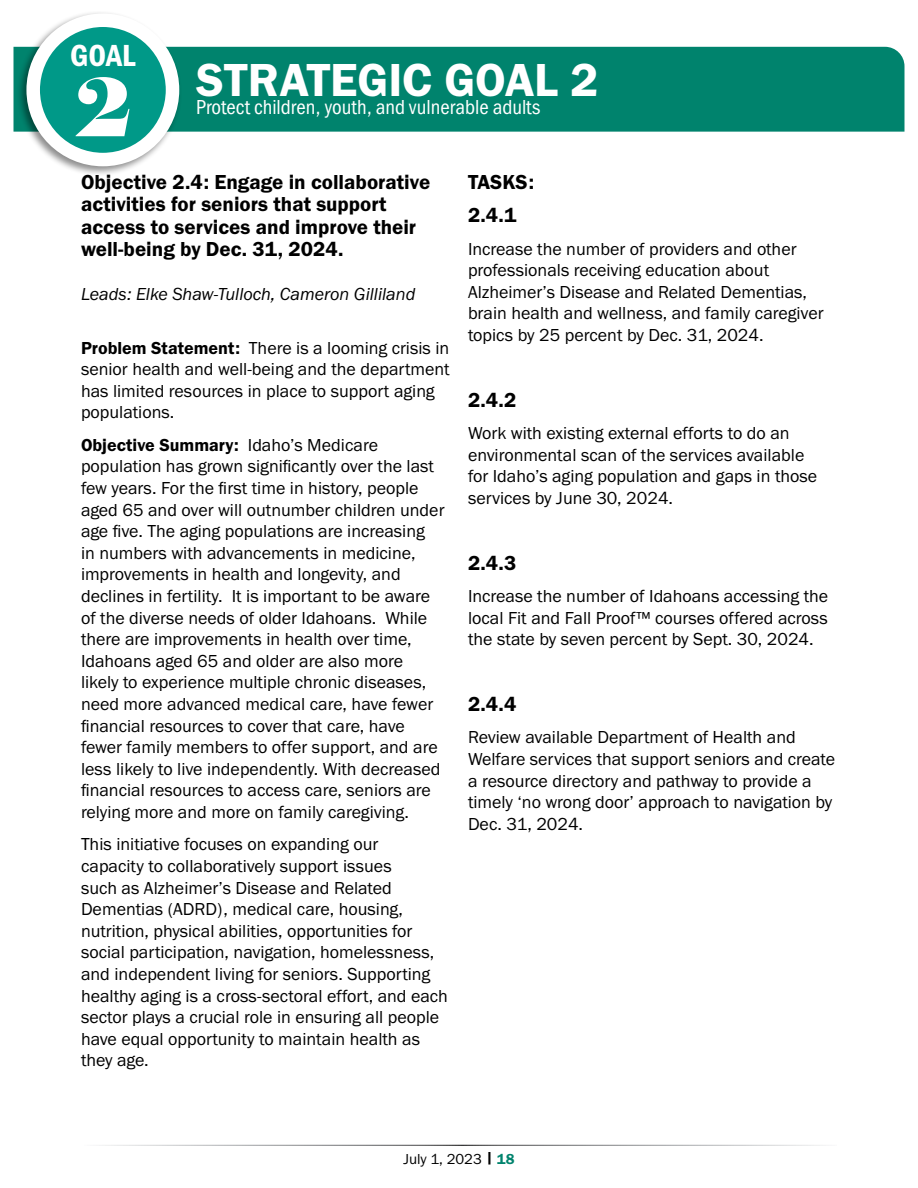
<style>
.page{position:relative;width:918px;height:1188px;background:#fff}
.page>*{position:absolute;margin:0;border:0;box-sizing:border-box;transform-origin:0 0}
.t1{font:79.95px "Elephant";color:#fff}
.t2{font:48px "Franklin Gothic URW Dem";color:#fff}
.t3{font:31.65px "Franklin Gothic URW Con Dem";color:#fff}
.t4{font:21px/22.5px "Franklin Gothic URW Dem";color:#000}
.t5{font:21px "Franklin Gothic URW Cond";color:#fff}
.t6{font:18px/21.6px "Franklin Gothic URW Boo";color:#000}
.t7{font:18px "Franklin Gothic URW Boo Ita";color:#000}
.t8{font:18px "Franklin Gothic URW Dem";color:#000}
.t9{font:15px "Franklin Gothic URW Boo";color:#000}
.s1{font-family:"Franklin Gothic URW Dem"}
.s2{font-family:"Franklin Gothic URW Boo"}
.s3{font-family:"Franklin Gothic URW Dem";color:#00836d}
</style>
<div class="page">
<div style="left:14px;top:47px;width:890px;height:85px;background:#00836d"></div>
<div style="left:16px;top:11px;width:166px;height:165px;background:#000;opacity:.45"></div>
<div style="left:33px;top:20px;width:140px;height:140px;background:#098;border-radius:50%"></div>
<div style="left:26px;top:13px;width:153px;height:153px;border:14px solid #fff;border-radius:50%"></div>
<h3 class="t3" style="left:70px;top:34px;width:67px">GOAL</h3>
<h1 class="t1" style="left:74px;top:58px;width:60px">2</h1>
<h2 class="t2" style="left:196px;top:51px;width:404px">STRATEGIC GOAL 2</h2>
<p class="t5" style="left:196px;top:92px;width:346px">Protect children, youth, and vulnerable adults</p>
<p class="t4" style="left:81px;top:170px;width:351px">Objective 2.4: Engage in collaborative activities for seniors that support access to services and improve their well-being by Dec. 31, 2024.</p>
<p class="t7" style="left:81px;top:282px;width:336px">Leads: Elke Shaw-Tulloch, Cameron Gilliland</p>
<p class="t6" style="left:81px;top:337px;width:370px"><span class="s1">Problem Statement:</span> There is a looming crisis in senior health and well-being and the department has limited resources in place to support aging populations.</p>
<p class="t8" style="left:81px;top:434px;width:299px">Objective Summary: <span class="s2">Idaho’s Medicare</span></p>
<p class="t6" style="left:81px;top:455px;width:365px">population has grown significantly over the last few years. For the first time in history, people aged 65 and over will outnumber children under age five. The aging populations are increasing<br>in numbers with advancements in medicine, improvements in health and longevity, and declines in fertility. It is important to be aware of the diverse needs of older Idahoans. While there are improvements in health over time, Idahoans aged 65 and older are also more likely to experience multiple chronic diseases, need more advanced medical care, have fewer financial resources to cover that care, have fewer family members to offer support, and are less likely to live independently. With decreased financial resources to access care, seniors are relying more and more on family caregiving.</p>
<p class="t6" style="left:81px;top:833px;width:368px">This initiative focuses on expanding our<br>capacity to collaboratively support issues<br>such as Alzheimer’s Disease and Related Dementias (ADRD), medical care, housing, nutrition, physical abilities, opportunities for social participation, navigation, homelessness, and independent living for seniors. Supporting healthy aging is a cross-sectoral effort, and each sector plays a crucial role in ensuring all people have equal opportunity to maintain health as they age.</p>
<p class="t4" style="left:468px;top:165px;width:68px;line-height:33.3px">TASKS:<br>2.4.1</p>
<p class="t6" style="left:468px;top:238px;width:357px">Increase the number of providers and other professionals receiving education about Alzheimer’s Disease and Related Dementias, brain health and wellness, and family caregiver topics by 25 percent by Dec. 31, 2024.</p>
<p class="t4" style="left:468px;top:388px;width:50px">2.4.2</p>
<p class="t6" style="left:468px;top:422px;width:351px">Work with existing external efforts to do an environmental scan of the services available for Idaho’s aging population and gaps in those services by June 30, 2024.</p>
<p class="t4" style="left:468px;top:551px;width:50px">2.4.3</p>
<p class="t6" style="left:468px;top:585px;width:362px;text-align:justify">Increase the number of Idahoans accessing the local Fit and Fall Proof™ courses offered across the state by seven percent by Sept. 30, 2024.</p>
<p class="t4" style="left:468px;top:692px;width:50px">2.4.4</p>
<p class="t6" style="left:468px;top:726px;width:369px">Review available Department of Health and Welfare services that support seniors and create a resource directory and pathway to provide a timely ‘no wrong door’ approach to navigation by Dec. 31, 2024.</p>
<p class="t9" style="left:403px;top:1149px;width:113px">July 1, 2023 <span class="s1">|</span> <span class="s3">18</span></p>
</div>
